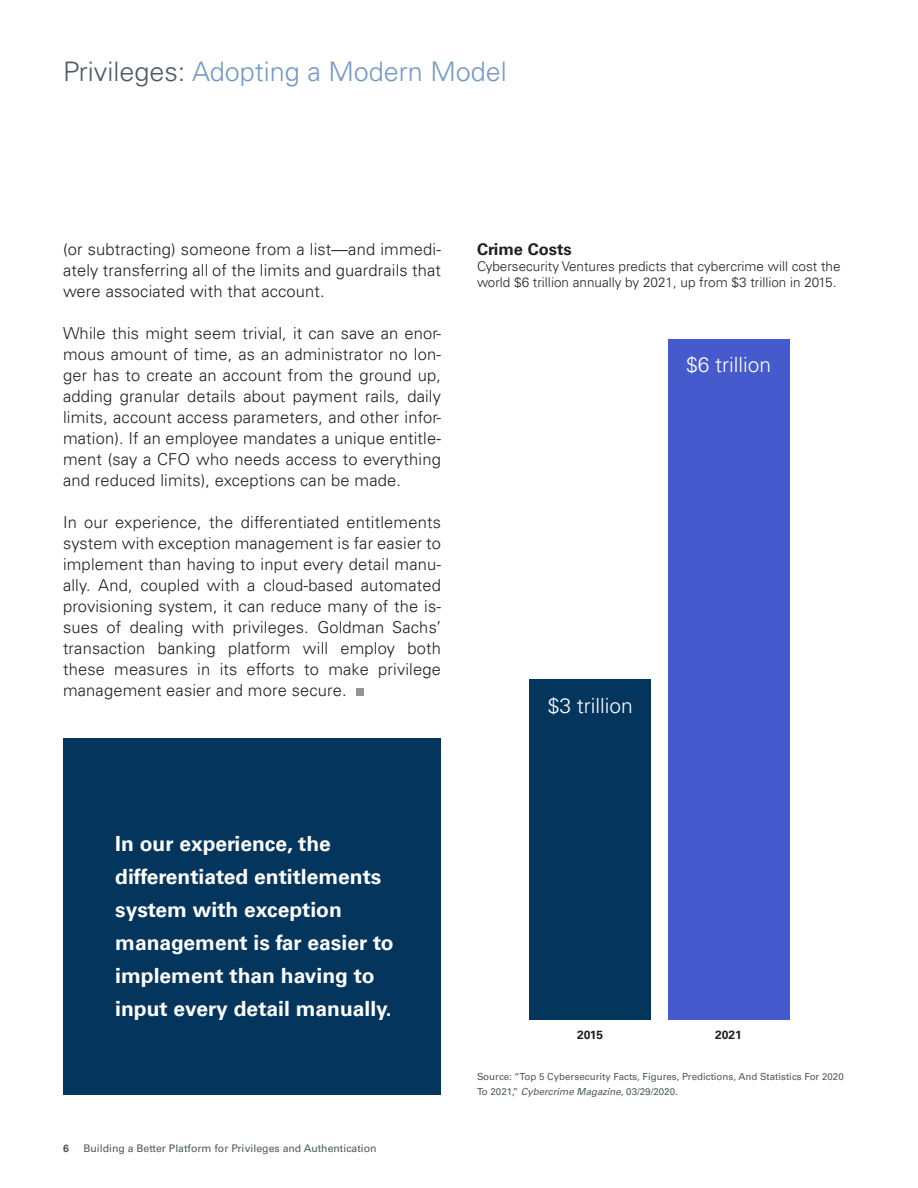
<style>
.page{position:relative;width:918px;height:1188px;background:#fff}
.page>*{position:absolute;margin:0;border:0;box-sizing:border-box;transform-origin:0 0}
.t1{font:300 27px "Univers LT Pro 45";color:#7399c6}
.t2{font:700 21px/33px "Univers LT Pro 65";color:#fff}
.t3{font:300 21px "Univers LT Pro 45";color:#fff}
.t4{font:300 16.5px/21px "Univers LT Pro 45";letter-spacing:.01em;color:#231f20;text-align:justify}
.t5{font:700 16.5px "Univers LT Pro 65";color:#231f20}
.t6{font:300 13.5px/16.2px "Univers LT Pro 45";color:#231f20}
.t7{font:700 12px "Univers LT Pro 65";color:#231f20}
.t8{font:10.5px "Univers LT Pro 55 Roman";color:#4e5a61}
.t9{font:700 10.5px "Univers LT Pro 65";color:#4e5a61}
.t10{font:9.75px/15px "Univers LT Pro 55 Roman";color:#4e5a61}
.s1{color:#4e5a61}
.s2{font-family:"Univers LT Pro 55";font-style:italic}
</style>
<div class="page">
<div style="left:356px;top:688px;width:8px;height:8px;background:#939598"></div>
<div style="left:529px;top:679px;width:122px;height:341px;background:#04355d"></div>
<div style="left:668px;top:339px;width:121px;height:681px;background:#455acc"></div>
<div style="left:63px;top:738px;width:378px;height:357px;background:#04355d"></div>
<h1 class="t1" style="left:63px;top:54px;width:445px"><span class="s1">Privileges:</span> Adopting a Modern Model</h1>
<p class="t4" style="left:63px;top:238px;width:380px">(or subtracting) someone from a list—and immedi&shy;ately transferring all of the limits and guardrails that were associated with that account.</p>
<p class="t4" style="left:63px;top:322px;width:380px">While this might seem trivial, it can save an enor&shy;mous amount of time, as an administrator no lon&shy;ger has to create an account from the ground up, adding granular details about payment rails, daily limits, account access parameters, and other infor&shy;mation). If an employee mandates a unique entitle&shy;ment (say a CFO who needs access to everything and reduced limits), exceptions can be made.</p>
<p class="t4" style="left:63px;top:511px;width:380px">In our experience, the differentiated entitlements system with exception management is far easier to implement than having to input every detail manu&shy;ally. And, coupled with a cloud-based automated provisioning system, it can reduce many of the is&shy;sues of dealing with privileges. Goldman Sachs’ transaction banking platform will employ both these measures in its efforts to make privilege management easier and more secure.</p>
<p class="t5" style="left:477px;top:238px;width:96px">Crime Costs</p>
<p class="t6" style="left:477px;top:258px;width:365px">Cybersecurity Ventures predicts that cybercrime will cost the world $6 trillion annually by 2021, up from $3 trillion in 2015.</p>
<p class="t3" style="left:686px;top:351px;width:87px">$6 trillion</p>
<p class="t3" style="left:548px;top:691px;width:87px">$3 trillion</p>
<p class="t2" style="left:115px;top:826px;width:280px">In our experience, the differentiated entitlements system with exception management is far easier to implement than having to input every detail manually.</p>
<p class="t9" style="left:63px;top:1140px;width:7px">6</p>
<p class="t8" style="left:83px;top:1141px;width:295px">Building a Better Platform for Privileges and Authentication</p>
<p class="t7" style="left:577px;top:1026px;width:28px">2015</p>
<p class="t7" style="left:715px;top:1026px;width:28px">2021</p>
<p class="t10" style="left:477px;top:1069px;width:368px">Source: “Top 5 Cybersecurity Facts, Figures, Predictions, And Statistics For 2020<br>To 2021,” <span class="s2">Cybercrime Magazine</span>, 03/29/2020.</p>
</div>
